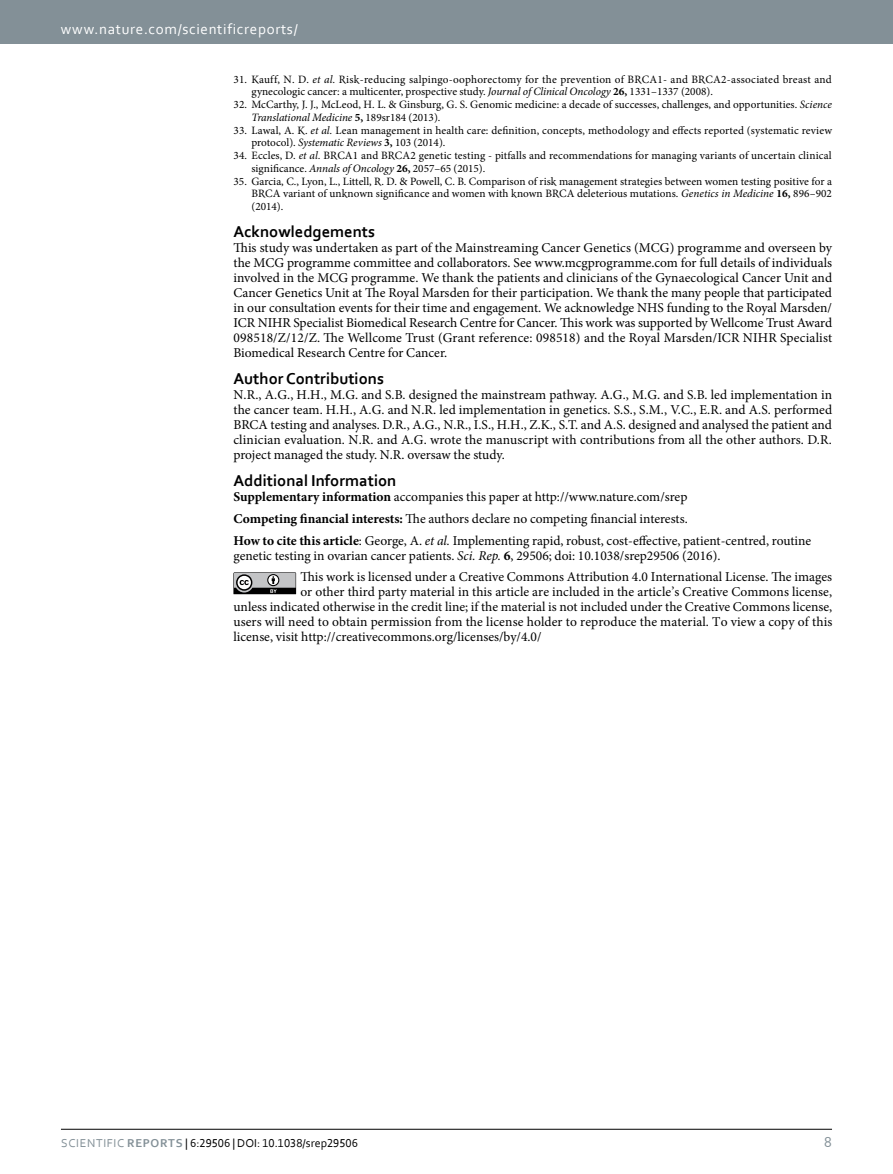
<style>
.page{position:relative;width:893px;height:1174px;background:#fff}
.page>*{position:absolute;margin:0;border:0;box-sizing:border-box;transform-origin:0 0}
.t1{font:700 16.5px "Fkqtjk Corbel";color:#000}
.t2{font:700 16.5px "Mpcjgr Corbel";color:#000}
.t3{font:15px "Bggrdx Corbel";letter-spacing:.045em;color:#fff}
.t4{font:15px "Gmyghm Corbel";color:#839097}
.t5{font:13.5px/15px "Kpjnlw Minion Pro";color:#000;text-align:justify}
.t6{font:12px "Xpdpbh Vdlcvp Spwrkr Rqtqyf Hlwbvt Wvdfjn Corbel";color:#000}
.t7{font:11.25px/12.8px "Kpjnlw Minion Pro";letter-spacing:.005em;color:#000}
.t8{font:italic 11.25px "Dpwwpp Minion Pro";letter-spacing:-.01em;color:#000}
.s1{font-family:"Dpwwpp Minion Pro";font-style:italic}
.s2{font-family:"Ycxpts Minion Pro";font-weight:700}
.s3{font-family:"Ycxpts Minion Pro";font-weight:700;font-style:normal}
.s4{font-family:"Kpjnlw Minion Pro";font-style:normal}
.s5{font-family:"Qxnvrl Corbel";color:#839097}
.s6{font-family:"Wdvrmb Corbel";font-weight:700;color:#839097}
</style>
<div class="page">
<div style="left:0;top:0;width:893px;height:43px;background:#839097"></div>
<hr style="left:61px;top:1129px;width:771px;height:1px;background:#000">
<svg style="left:233px;top:572px;width:63px;height:22px"></svg>
<p class="t3" style="left:61px;top:19px;width:238px">www.nature.com/scientificreports/</p>
<p class="t7" style="left:251px;top:73px;width:582px;text-indent:-18px">31. Kauff, N. D. <span class="s1">et al.</span> Risk-reducing salpingo-oophorectomy for the prevention of BRCA1- and BRCA2-associated breast and gynecologic cancer: a multicenter, prospective study. <span class="s1">Journal of Clinical Oncology</span> <span class="s2">26,</span> 1331–1337 (2008).</p>
<p class="t7" style="left:234px;top:98px;width:600px">32. McCarthy, J. J., McLeod, H. L. &amp; Ginsburg, G. S. Genomic medicine: a decade of successes, challenges, and opportunities. <span class="s1">Science</span></p>
<p class="t8" style="left:251px;top:109px;width:190px">Translational Medicine <span class="s3">5,</span> <span class="s4">189sr184 (2013).</span></p>
<p class="t7" style="left:251px;top:124px;width:582px;text-indent:-18px">33. Lawal, A. K. <span class="s1">et al.</span> Lean management in health care: definition, concepts, methodology and effects reported (systematic review protocol). <span class="s1">Systematic Reviews</span> <span class="s2">3,</span> 103 (2014).</p>
<p class="t7" style="left:251px;top:149px;width:582px;text-indent:-18px">34. Eccles, D. <span class="s1">et al.</span> BRCA1 and BRCA2 genetic testing - pitfalls and recommendations for managing variants of uncertain clinical significance. <span class="s1">Annals of Oncology</span> <span class="s2">26,</span> 2057–65 (2015).</p>
<p class="t7" style="left:251px;top:175px;width:582px;text-align:justify;text-indent:-18px">35. Garcia, C., Lyon, L., Littell, R. D. &amp; Powell, C. B. Comparison of risk management strategies between women testing positive for a BRCA variant of unknown significance and women with known BRCA deleterious mutations. <span class="s1">Genetics in Medicine</span> <span class="s2">16,</span> 896–902 (2014).</p>
<p class="t1" style="left:233px;top:221px;width:143px">Acknowledgements</p>
<p class="t5" style="left:233px;top:240px;width:600px">This study was undertaken as part of the Mainstreaming Cancer Genetics (MCG) programme and overseen by the MCG programme committee and collaborators. See www.mcgprogramme.com for full details of individuals involved in the MCG programme. We thank the patients and clinicians of the Gynaecological Cancer Unit and Cancer Genetics Unit at The Royal Marsden for their participation. We thank the many people that participated in our consultation events for their time and engagement. We acknowledge NHS funding to the Royal Marsden/ ICR NIHR Specialist Biomedical Research Centre for Cancer. This work was supported by Wellcome Trust Award 098518/Z/12/Z. The Wellcome Trust (Grant reference: 098518) and the Royal Marsden/ICR NIHR Specialist Biomedical Research Centre for Cancer.</p>
<p class="t2" style="left:233px;top:368px;width:152px">Author Contributions</p>
<p class="t5" style="left:233px;top:387px;width:600px">N.R., A.G., H.H., M.G. and S.B. designed the mainstream pathway. A.G., M.G. and S.B. led implementation in the cancer team. H.H., A.G. and N.R. led implementation in genetics. S.S., S.M., V.C., E.R. and A.S. performed BRCA testing and analyses. D.R., A.G., N.R., I.S., H.H., Z.K., S.T. and A.S. designed and analysed the patient and clinician evaluation. N.R. and A.G. wrote the manuscript with contributions from all the other authors. D.R. project managed the study. N.R. oversaw the study.</p>
<p class="t1" style="left:233px;top:470px;width:164px">Additional Information</p>
<p class="t5" style="left:233px;top:486px;width:579px;line-height:21.8px;text-align:left"><span class="s2">Supplementary information</span> accompanies this paper at http://www.nature.com/srep<br><span class="s2">Competing financial interests:</span> The authors declare no competing financial interests.<br><span class="s2">How to cite this article</span>: George, A. <span class="s1">et al.</span> Implementing rapid, robust, cost-effective, patient-centred, routine</p>
<p class="t5" style="left:300px;top:544px;width:533px;line-height:21.8px;text-indent:-67px">genetic testing in ovarian cancer patients. <span class="s1">Sci. Rep.</span> <span class="s2">6</span>, 29506; doi: 10.1038/srep29506 (2016).<br>This work is licensed under a Creative Commons Attribution 4.0 International License. The images</p>
<p class="t5" style="left:233px;top:585px;width:600px;text-indent:67px">or other third party material in this article are included in the article’s Creative Commons license, unless indicated otherwise in the credit line; if the material is not included under the Creative Commons license, users will need to obtain permission from the license holder to reproduce the material. To view a copy of this license, visit http://creativecommons.org/licenses/by/4.0/</p>
<p class="t6" style="left:61px;top:1135px;width:298px"><span class="s5">SCIENTIFIC</span> <span class="s6">REPORTS</span> | 6:29506 | DOI: 10.1038/srep29506</p>
<p class="t4" style="left:824px;top:1132px;width:9px">8</p>
</div>
